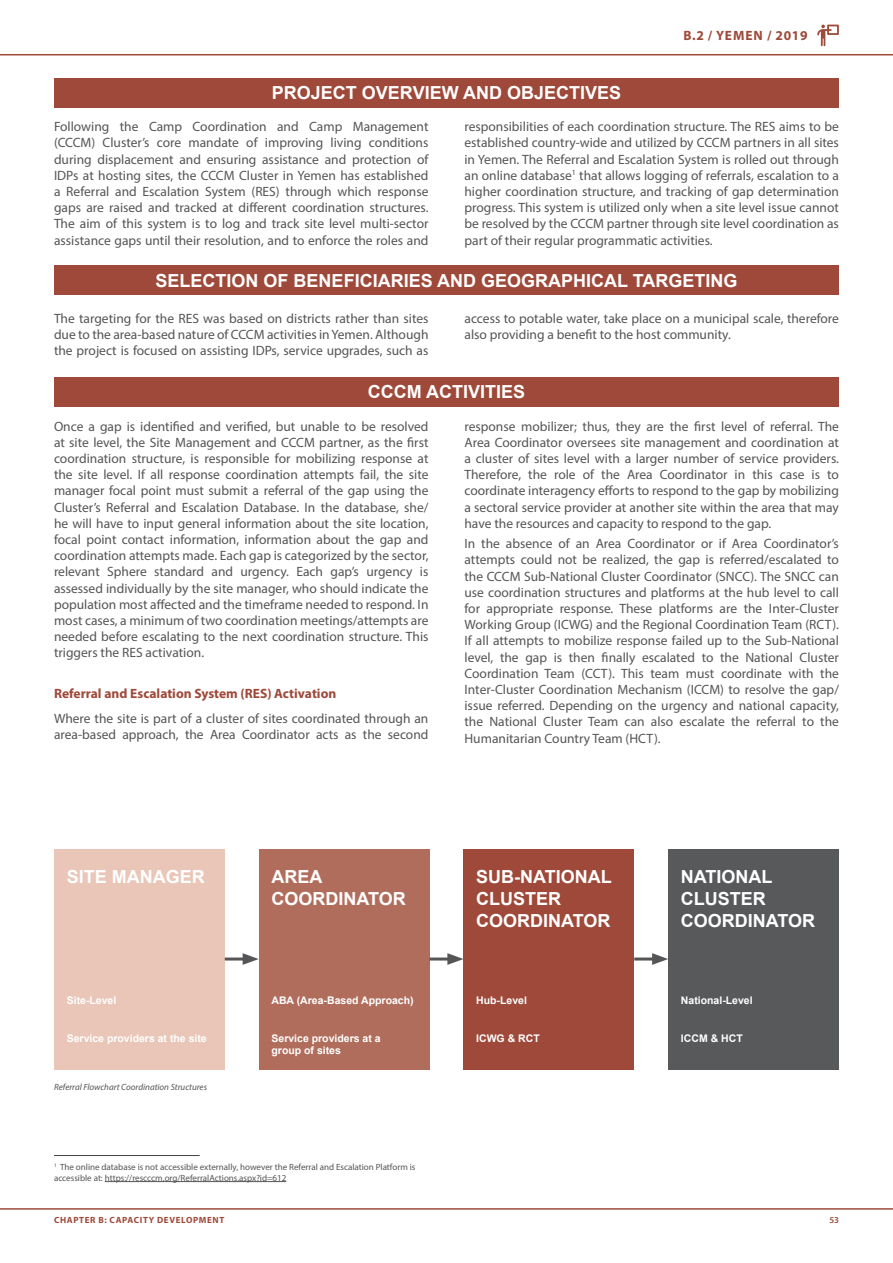
<style>
.page{position:relative;width:893px;height:1263px;background:#fff}
.page>*{position:absolute;margin:0;border:0;box-sizing:border-box;transform-origin:0 0}
.t1{font:700 18px/21.6px "Arial";color:#fff}
.t2{font:13.5px/16.2px "Myriad Pro";color:#555456;text-align:justify}
.t3{font:700 13.5px "Myriad Pro";color:#9e4939}
.t4{font:700 13.5px "Myriad Pro";letter-spacing:.05em;color:#9e4939}
.t5{font:700 10.5px/12.6px "Arial";color:#fff}
.t6{font:9px/10.8px "Myriad Pro";color:#555456}
.t7{font:italic 9px "Myriad Pro";color:#555456}
.t8{font:700 9px "Myriad Pro";letter-spacing:.07em;color:#9e4939}
.t9{font:600 9px "Myriad Pro";color:#9e4939}
</style>
<div class="page">
<hr style="left:0;top:1208px;width:893px;height:2px;background:#9e4939">
<hr style="left:0;top:54px;width:893px;height:1px;background:#9e4939">
<svg style="left:817px;top:25px;width:22px;height:21px"></svg>
<div style="left:54px;top:78px;width:785px;height:29px;background:#9e4939"></div>
<div style="left:54px;top:377px;width:785px;height:29px;background:#9e4939"></div>
<div style="left:54px;top:266px;width:785px;height:29px;background:#9e4939"></div>
<hr style="left:105px;top:1181px;width:181px;height:1px;background:#555456">
<hr style="left:54px;top:1155px;width:146px;height:1px;background:#414042">
<div style="left:54px;top:849px;width:171px;height:220px;background:#e9c6b7"></div>
<div style="left:259px;top:849px;width:170px;height:220px;background:#b16d5b"></div>
<div style="left:463px;top:849px;width:171px;height:220px;background:#9e4939"></div>
<div style="left:668px;top:849px;width:171px;height:220px;background:#58595b"></div>
<hr style="left:225px;top:957px;width:23px;height:3px;background:#555456">
<svg style="left:243px;top:953px;width:16px;height:12px"></svg>
<hr style="left:429px;top:957px;width:24px;height:3px;background:#555456">
<svg style="left:447px;top:953px;width:16px;height:12px"></svg>
<hr style="left:634px;top:957px;width:24px;height:3px;background:#555456">
<svg style="left:652px;top:953px;width:16px;height:12px"></svg>
<h1 class="t1" style="left:272px;top:82px;width:351px">PROJECT OVERVIEW AND OBJECTIVES</h1>
<p class="t4" style="left:683px;top:27px;width:126px">B.2 / YEMEN / 2019</p>
<p class="t2" style="left:54px;top:118px;width:376px">Following the Camp Coordination and Camp Management (CCCM) Cluster’s core mandate of improving living conditions during displacement and ensuring assistance and protection of IDPs at hosting sites, the CCCM Cluster in Yemen has established a Referral and Escalation System (RES) through which response gaps are raised and tracked at different coordination structures.<br>The aim of this system is to log and track site level multi-sector assistance gaps until their resolution, and to enforce the roles and</p>
<p class="t2" style="left:464px;top:118px;width:376px">responsibilities of each coordination structure. The RES aims to be established country-wide and utilized by CCCM partners in all sites in Yemen. The Referral and Escalation System is rolled out through an online database<sup>1</sup> that allows logging of referrals, escalation to a higher coordination structure, and tracking of gap determination progress. This system is utilized only when a site level issue cannot be resolved by the CCCM partner through site level coordination as part of their regular programmatic activities.</p>
<h1 class="t1" style="left:156px;top:270px;width:583px">SELECTION OF BENEFICIARIES AND GEOGRAPHICAL TARGETING</h1>
<p class="t2" style="left:54px;top:310px;width:376px">The targeting for the RES was based on districts rather than sites due to the area-based nature of CCCM activities in Yemen. Although the project is focused on assisting IDPs, service upgrades, such as</p>
<p class="t2" style="left:464px;top:310px;width:376px">access to potable water, take place on a municipal scale, therefore also providing a benefit to the host community.</p>
<h1 class="t1" style="left:368px;top:382px;width:159px">CCCM ACTIVITIES</h1>
<p class="t2" style="left:54px;top:418px;width:376px">Once a gap is identified and verified, but unable to be resolved at site level, the Site Management and CCCM partner, as the first coordination structure, is responsible for mobilizing response at the site level. If all response coordination attempts fail, the site manager focal point must submit a referral of the gap using the Cluster’s Referral and Escalation Database. In the database, she/ he will have to input general information about the site location, focal point contact information, information about the gap and coordination attempts made. Each gap is categorized by the sector, relevant Sphere standard and urgency. Each gap’s urgency is assessed individually by the site manager, who should indicate the population most affected and the timeframe needed to respond. In most cases, a minimum of two coordination meetings/attempts are needed before escalating to the next coordination structure. This triggers the RES activation.</p>
<p class="t3" style="left:54px;top:685px;width:284px">Referral and Escalation System (RES) Activation</p>
<p class="t2" style="left:54px;top:710px;width:376px">Where the site is part of a cluster of sites coordinated through an area-based approach, the Area Coordinator acts as the second</p>
<p class="t2" style="left:464px;top:418px;width:376px">response mobilizer; thus, they are the first level of referral. The Area Coordinator oversees site management and coordination at a cluster of sites level with a larger number of service providers.<br>Therefore, the role of the Area Coordinator in this case is to coordinate interagency efforts to respond to the gap by mobilizing a sectoral service provider at another site within the area that may have the resources and capacity to respond to the gap.</p>
<p class="t2" style="left:464px;top:535px;width:376px">In the absence of an Area Coordinator or if Area Coordinator’s attempts could not be realized, the gap is referred/escalated to the CCCM Sub-National Cluster Coordinator (SNCC). The SNCC can use coordination structures and platforms at the hub level to call for appropriate response. These platforms are the Inter-Cluster Working Group (ICWG) and the Regional Coordination Team (RCT).<br>If all attempts to mobilize response failed up to the Sub-National level, the gap is then finally escalated to the National Cluster Coordination Team (CCT). This team must coordinate with the Inter-Cluster Coordination Mechanism (ICCM) to resolve the gap/ issue referred. Depending on the urgency and national capacity, the National Cluster Team can also escalate the referral to the Humanitarian Country Team (HCT).</p>
<h1 class="t1" style="left:67px;top:867px;width:140px">SITE MANAGER</h1>
<p class="t5" style="left:67px;top:994px;width:51px">Site-Level</p>
<p class="t5" style="left:67px;top:1032px;width:142px">Service providers at the site</p>
<p class="t7" style="left:54px;top:1081px;width:155px">Referral Flowchart Coordination Structures</p>
<h1 class="t1" style="left:271px;top:867px;width:136px">AREA<br>COORDINATOR</h1>
<p class="t5" style="left:271px;top:994px;width:144px">ABA (Area-Based Approach)</p>
<p class="t5" style="left:271px;top:1032px;width:111px">Service providers at a group of sites</p>
<p class="t6" style="left:54px;top:1161px;width:363px"><sup>1</sup> The online database is not accessible externally, however the Referral and Escalation Platform is accessible at: https://rescccm.org/ReferralActions.aspx?id=612</p>
<h1 class="t1" style="left:476px;top:867px;width:137px">SUB-NATIONAL<br>CLUSTER<br>COORDINATOR</h1>
<p class="t5" style="left:476px;top:994px;width:52px">Hub-Level</p>
<p class="t5" style="left:476px;top:1032px;width:65px">ICWG &amp; RCT</p>
<h1 class="t1" style="left:681px;top:867px;width:136px">NATIONAL<br>CLUSTER<br>COORDINATOR</h1>
<p class="t5" style="left:681px;top:994px;width:73px">National-Level</p>
<p class="t5" style="left:681px;top:1032px;width:63px">ICCM &amp; HCT</p>
<p class="t8" style="left:54px;top:1214px;width:172px">CHAPTER B: CAPACITY DEVELOPMENT</p>
<p class="t9" style="left:829px;top:1214px;width:11px">53</p>
</div>
